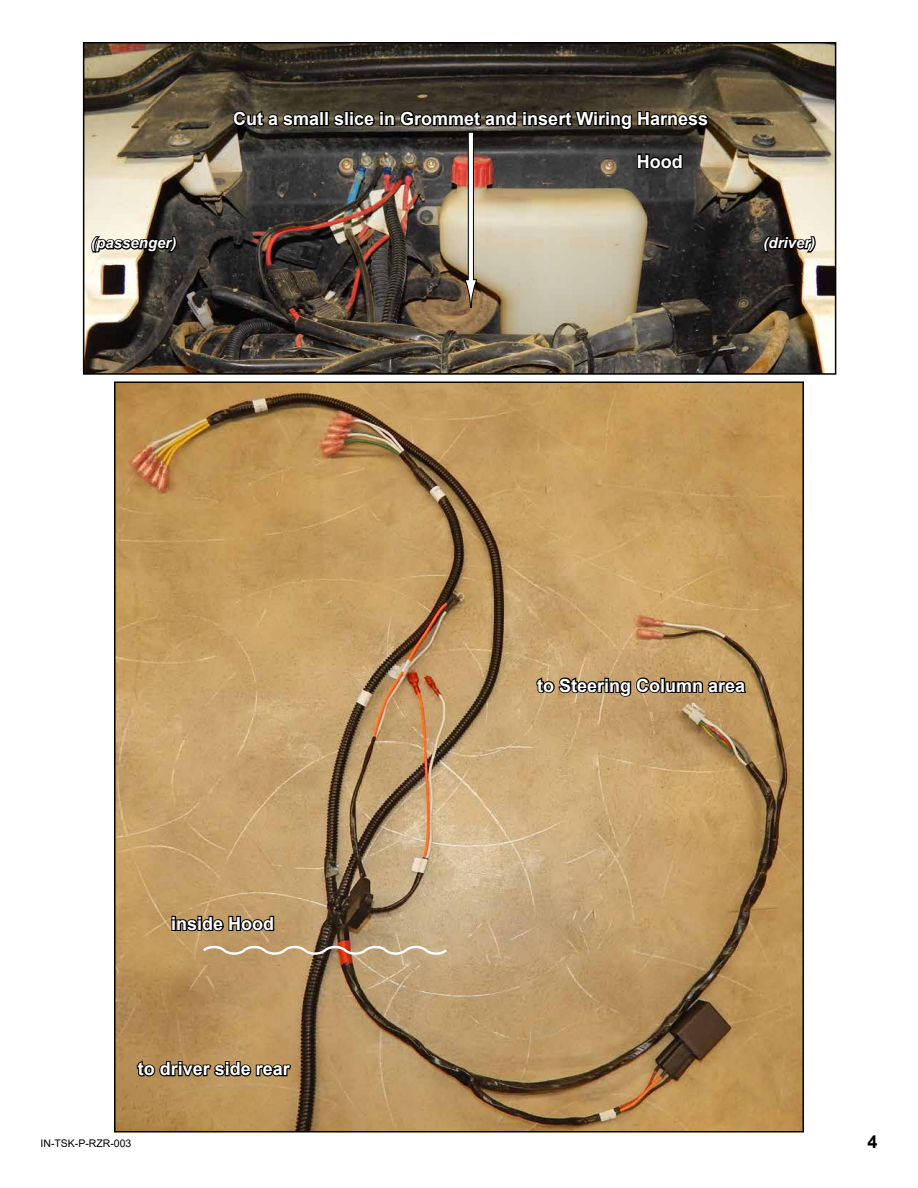
<style>
.page{position:relative;width:918px;height:1188px;background:#fff}
.page>*{position:absolute;margin:0;border:0;box-sizing:border-box;transform-origin:0 0}
.t1{font:700 18px "Arial";color:#fff}
.t2{font:700 18px "Arial";color:#000}
.t3{font:italic 700 15px "Arial";color:#fff}
.t4{font:10.5px "Arial";color:#000}
</style>
<div class="page">
<img style="left:117px;top:384px;width:684px;height:745px">
<svg style="left:171px;top:915px;width:104px;height:18px;background:#51422b"></svg>
<svg style="left:200px;top:943px;width:250px;height:15px;background:#c1a27f"></svg>
<svg style="left:136px;top:1056px;width:157px;height:23px;background:#6e5736"></svg>
<svg style="left:535px;top:673px;width:213px;height:25px;background:#776140"></svg>
<img style="left:86px;top:45px;width:747px;height:327px">
<div style="left:83px;top:42px;width:753px;height:333px;border:2px solid #000"></div>
<svg style="left:762px;top:235px;width:55px;height:19px"></svg>
<svg style="left:231px;top:106px;width:91px;height:22px;background:#2f2a20"></svg>
<div style="left:319px;top:111px;width:5px;height:15px;border:2px solid #000"></div>
<div style="left:324px;top:111px;width:5px;height:15px;border:2px solid #000"></div>
<svg style="left:332px;top:106px;width:378px;height:26px;background:#2d2921"></svg>
<div style="left:468px;top:132px;width:5px;height:148px;background:#fff"></div>
<div style="left:468px;top:132px;width:6px;height:148px;border:1px solid #000"></div>
<svg style="left:464px;top:279px;width:14px;height:29px"></svg>
<svg style="left:636px;top:152px;width:48px;height:19px"></svg>
<svg style="left:90px;top:224px;width:88px;height:30px;background:#79746a"></svg>
<p class="t3" style="left:91px;top:233px;width:87px">(passenger)</p>
<p class="t1" style="left:233px;top:106px;width:476px">Cut a small slice in Grommet and insert Wiring Harness</p>
<p class="t1" style="left:637px;top:149px;width:47px">Hood</p>
<p class="t3" style="left:764px;top:233px;width:53px">(driver)</p>
<p class="t1" style="left:171px;top:911px;width:105px">inside Hood</p>
<p class="t1" style="left:138px;top:1056px;width:154px">to driver side rear</p>
<p class="t1" style="left:537px;top:673px;width:210px">to Steering Column area</p>
<p class="t4" style="left:40px;top:1136px;width:93px">IN-TSK-P-RZR-003</p>
<p class="t2" style="left:867px;top:1128px;width:12px">4</p>
</div>
